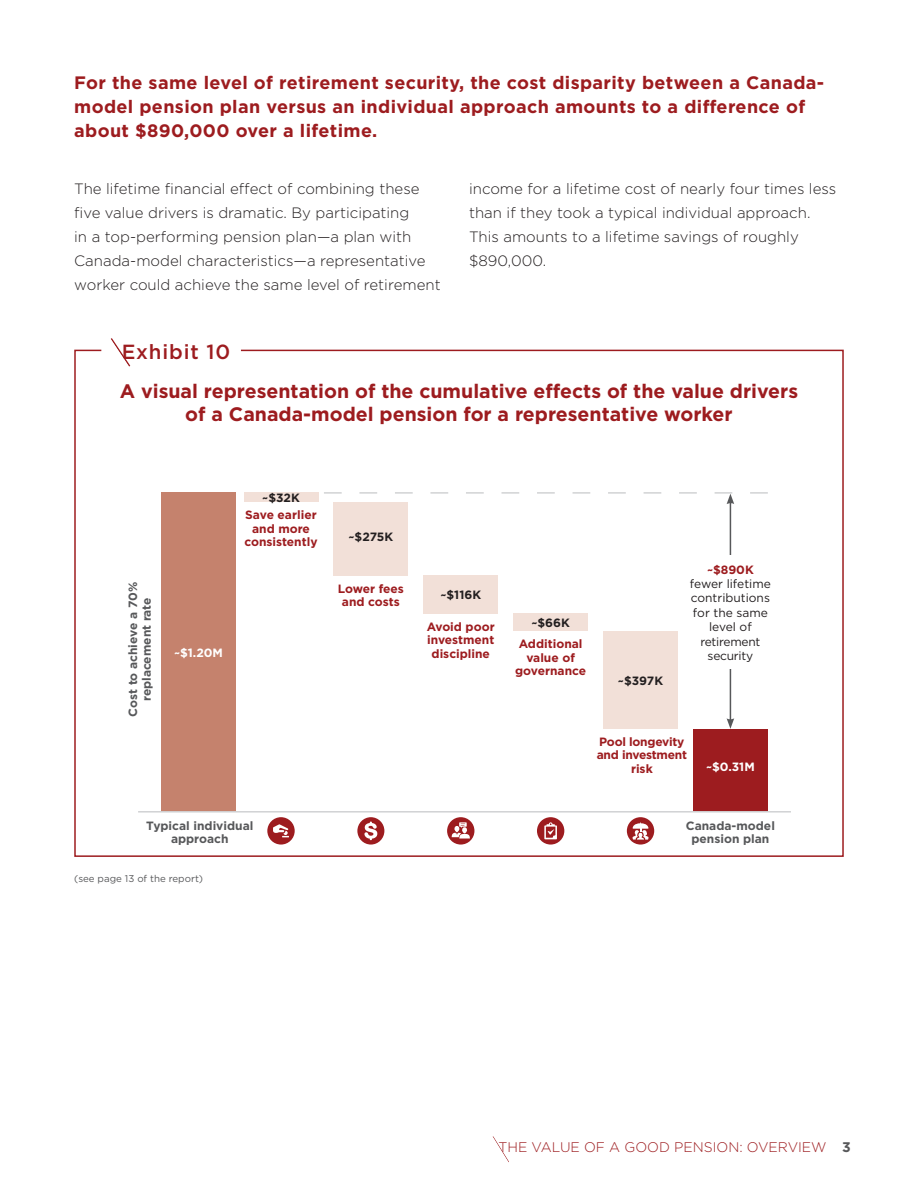
<style>
.page{position:relative;width:918px;height:1188px;background:#fff}
.page>*{position:absolute;margin:0;border:0;box-sizing:border-box;transform-origin:0 0}
.t1{font:500 20.4px "Gotham";letter-spacing:.04em;color:#9d1c1f}
.t2{font:700 19.5px/23.4px "Gotham";color:#9d1c1f;text-align:center}
.t3{font:700 18px/24px "Gotham";letter-spacing:.02em;color:#9d1c1f}
.t4{font:300 15px/24px "Gotham";color:#231f20}
.t5{font:300 13.95px "Gotham";color:#9d1c1f}
.t6{font:700 13.95px "Gotham";color:#57585a}
.t7{font:700 12px/13.5px "Gotham";color:#9d1c1f;text-align:center}
.t8{font:700 12px/13.5px "Gotham";color:#57585a;text-align:center}
.t9{font:12px/14.4px "Gotham";color:#231f20;text-align:center}
.t10{font:700 12px/13.5px "Gotham";letter-spacing:-.02em;color:#9d1c1f;text-align:center}
.t11{font:700 12px "Gotham";color:#231f20}
.t12{font:700 12px "Gotham";color:#fff}
.t13{font:9.75px "Gotham";color:#57585a}
</style>
<div class="page">
<svg style="left:110px;top:338px;width:9px;height:11px"></svg>
<svg style="left:74px;top:349px;width:770px;height:508px"></svg>
<hr style="left:730px;top:502px;width:1px;height:219px;background:#57585a">
<svg style="left:727px;top:718px;width:7px;height:11px"></svg>
<svg style="left:324px;top:492px;width:444px;height:12px"></svg>
<div style="left:244px;top:493px;width:74px;height:9px;background:#f2e0d8"></div>
<div style="left:333px;top:502px;width:75px;height:74px;background:#f2e0d8"></div>
<div style="left:423px;top:576px;width:75px;height:38px;background:#f2e0d8"></div>
<div style="left:513px;top:614px;width:75px;height:17px;background:#f2e0d8"></div>
<div style="left:603px;top:631px;width:75px;height:98px;background:#f2e0d8"></div>
<div style="left:693px;top:729px;width:75px;height:83px;background:#9d1c1f"></div>
<div style="left:161px;top:492px;width:75px;height:320px;background:#c5826d"></div>
<div style="left:267px;top:817px;width:28px;height:28px;background:#9d1c1f;border-radius:50%"></div>
<svg style="left:273px;top:824px;width:16px;height:13px"></svg>
<svg style="left:357px;top:817px;width:27px;height:28px"></svg>
<div style="left:447px;top:817px;width:27px;height:28px;background:#9d1c1f;border-radius:50%"></div>
<svg style="left:452px;top:822px;width:18px;height:17px"></svg>
<div style="left:537px;top:817px;width:27px;height:28px;background:#9d1c1f;border-radius:50%"></div>
<svg style="left:544px;top:822px;width:13px;height:17px"></svg>
<div style="left:627px;top:817px;width:27px;height:28px;background:#9d1c1f;border-radius:50%"></div>
<svg style="left:633px;top:822px;width:16px;height:18px"></svg>
<div style="left:681px;top:555px;width:99px;height:114px;background:#fff"></div>
<hr style="left:138px;top:811px;width:653px;height:2px;background:#d1d2d4">
<svg style="left:492px;top:1136px;width:17px;height:27px"></svg>
<p class="t3" style="left:74px;top:70px;width:751px">For the same level of retirement security, the cost disparity between a Canada&shy;model pension plan versus an individual approach amounts to a difference of about $890,000 over a lifetime.</p>
<p class="t4" style="left:74px;top:176px;width:368px">The lifetime financial effect of combining these five value drivers is dramatic. By participating<br>in a top-performing pension plan—a plan with Canada-model characteristics—a representative worker could achieve the same level of retirement</p>
<p class="t4" style="left:469px;top:176px;width:369px">income for a lifetime cost of nearly four times less than if they took a typical individual approach.<br>This amounts to a lifetime savings of roughly $890,000.</p>
<h1 class="t1" style="left:122px;top:339px;width:110px">Exhibit 10</h1>
<h2 class="t2" style="left:120px;top:379px;width:680px">A visual representation of the cumulative effects of the value drivers of a Canada-model pension for a representative worker</h2>
<p class="t11" style="left:262px;top:490px;width:39px">~$32K</p>
<p class="t7" style="left:244px;top:508px;width:75px">Save earlier and more consistently</p>
<p class="t11" style="left:349px;top:529px;width:46px">~$275K</p>
<p class="t8" style="left:126px;top:717px;width:136px;rotate:-90deg">Cost to achieve a 70% replacement rate</p>
<p class="t7" style="left:338px;top:582px;width:68px">Lower fees and costs</p>
<p class="t12" style="left:174px;top:645px;width:51px">~$1.20M</p>
<p class="t11" style="left:440px;top:587px;width:42px">~$116K</p>
<p class="t7" style="left:427px;top:620px;width:69px">Avoid poor investment discipline</p>
<p class="t11" style="left:531px;top:615px;width:40px">~$66K</p>
<p class="t7" style="left:515px;top:637px;width:73px">Additional value of governance</p>
<p class="t11" style="left:618px;top:673px;width:47px">~$397K</p>
<p class="t7" style="left:707px;top:562px;width:48px">~$890K</p>
<p class="t9" style="left:690px;top:576px;width:82px">fewer lifetime contributions for the same level of retirement security</p>
<p class="t10" style="left:597px;top:735px;width:92px">Pool longevity and investment risk</p>
<p class="t12" style="left:706px;top:758px;width:50px">~$0.31M</p>
<p class="t8" style="left:146px;top:819px;width:109px">Typical individual approach</p>
<p class="t8" style="left:686px;top:819px;width:91px">Canada-model pension plan</p>
<p class="t13" style="left:74px;top:872px;width:130px">(see page 13 of the report)</p>
<p class="t5" style="left:499px;top:1138px;width:330px">THE VALUE OF A GOOD PENSION: OVERVIEW</p>
<p class="t6" style="left:842px;top:1138px;width:10px">3</p>
</div>
